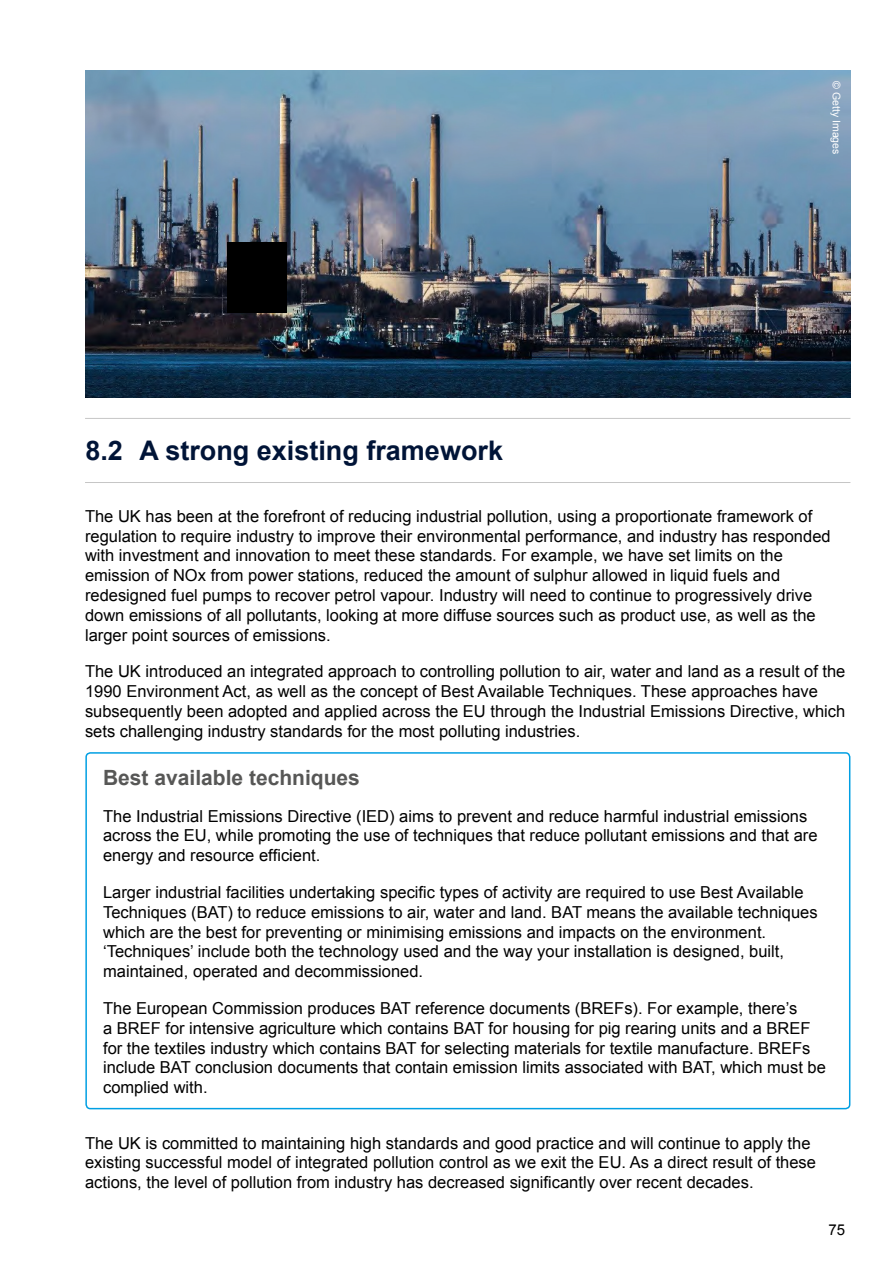
<style>
.page{position:relative;width:893px;height:1263px;background:#fff}
.page>*{position:absolute;margin:0;border:0;box-sizing:border-box;transform-origin:0 0}
.t1{font:700 27px "Arial";color:#001437}
.t2{font:700 21px "Arial";color:#575756}
.Body_text{font:16.5px/19.8px "Arial";color:#000}
.t3{font:15px "Arial";color:#000}
.t4{font:10.5px "Arial";color:#fff}
</style>
<div class="page">
<img style="left:85px;top:70px;width:765px;height:328px">
<hr style="left:85px;top:482px;width:765px;height:1px;background:#c6c6c6">
<hr style="left:85px;top:418px;width:765px;height:1px;background:#c6c6c6">
<div style="left:85px;top:752px;width:765px;height:357px;border:2px solid #009fe3;border-radius:4px"></div>
<div style="left:227px;top:242px;width:59px;height:70px;background:#000"></div>
<h2 class="t1" style="left:85px;top:433px;width:419px">8.2 A strong existing framework</h2>
<p class="t4" style="left:843px;top:81px;width:75px;rotate:90deg">© Getty Images</p>
<p class="Body_text" style="left:85px;top:506px;width:747px">The UK has been at the forefront of reducing industrial pollution, using a proportionate framework of regulation to require industry to improve their environmental performance, and industry has responded with investment and innovation to meet these standards. For example, we have set limits on the emission of NOx from power stations, reduced the amount of sulphur allowed in liquid fuels and redesigned fuel pumps to recover petrol vapour. Industry will need to continue to progressively drive down emissions of all pollutants, looking at more diffuse sources such as product use, as well as the larger point sources of emissions.</p>
<p class="Body_text" style="left:85px;top:662px;width:762px">The UK introduced an integrated approach to controlling pollution to air, water and land as a result of the 1990 Environment Act, as well as the concept of Best Available Techniques. These approaches have subsequently been adopted and applied across the EU through the Industrial Emissions Directive, which sets challenging industry standards for the most polluting industries.</p>
<h3 class="t2" style="left:103px;top:763px;width:258px">Best available techniques</h3>
<p class="Body_text" style="left:103px;top:806px;width:716px">The Industrial Emissions Directive (IED) aims to prevent and reduce harmful industrial emissions across the EU, while promoting the use of techniques that reduce pollutant emissions and that are energy and resource efficient.</p>
<p class="Body_text" style="left:103px;top:882px;width:716px">Larger industrial facilities undertaking specific types of activity are required to use Best Available Techniques (BAT) to reduce emissions to air, water and land. BAT means the available techniques which are the best for preventing or minimising emissions and impacts on the environment. ‘Techniques’ include both the technology used and the way your installation is designed, built, maintained, operated and decommissioned.</p>
<p class="Body_text" style="left:103px;top:998px;width:724px">The European Commission produces BAT reference documents (BREFs). For example, there’s<br>a BREF for intensive agriculture which contains BAT for housing for pig rearing units and a BREF for the textiles industry which contains BAT for selecting materials for textile manufacture. BREFs include BAT conclusion documents that contain emission limits associated with BAT, which must be complied with.</p>
<p class="Body_text" style="left:85px;top:1133px;width:732px">The UK is committed to maintaining high standards and good practice and will continue to apply the existing successful model of integrated pollution control as we exit the EU. As a direct result of these actions, the level of pollution from industry has decreased significantly over recent decades.</p>
<p class="t3" style="left:828px;top:1220px;width:18px">75</p>
</div>
